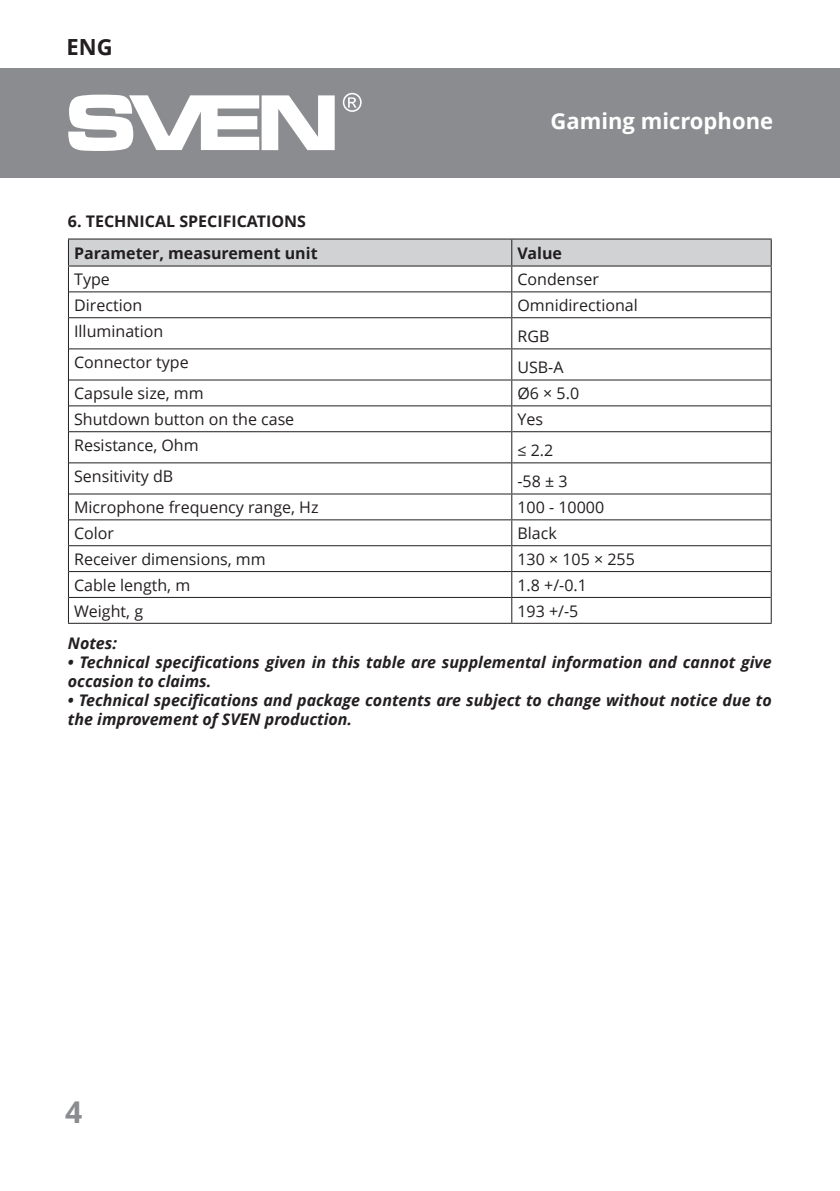
<style>
.page{position:relative;width:840px;height:1191px;background:#fff}
.page>*{position:absolute;margin:0;border:0;box-sizing:border-box;transform-origin:0 0}
.t1{font:700 30px "Open Sans";color:#8a8c8f}
.t2{font:700 22.2px "Open Sans";color:#231f20}
.t3{font:700 22px "Open Sans";color:#fff}
.t4{font:16px "Open Sans";color:#231f20}
.t5{font:italic 700 16px/19px "Open Sans";color:#231f20}
.t6{font:700 16px/31.4px "Open Sans";color:#231f20}
</style>
<div class="page">
<div style="left:0;top:68px;width:839px;height:109px;background:#8a8c8f"></div>
<svg style="left:68px;top:95px;width:266px;height:56px"></svg>
<svg style="left:342px;top:93px;width:19px;height:19px"></svg>
<svg style="left:69px;top:318px;width:701px;height:305px"></svg>
<hr style="left:68px;top:238px;width:443px;height:1px;background:#231f20">
<hr style="left:511px;top:238px;width:260px;height:1px;background:#231f20">
<hr style="left:69px;top:348px;width:442px;height:1px;background:#231f20">
<hr style="left:69px;top:379px;width:442px;height:1px;background:#231f20">
<hr style="left:69px;top:405px;width:442px;height:1px;background:#231f20">
<hr style="left:512px;top:405px;width:258px;height:1px;background:#231f20">
<hr style="left:69px;top:431px;width:442px;height:1px;background:#231f20">
<hr style="left:512px;top:431px;width:258px;height:1px;background:#231f20">
<hr style="left:69px;top:462px;width:442px;height:1px;background:#231f20">
<hr style="left:512px;top:462px;width:258px;height:1px;background:#231f20">
<hr style="left:69px;top:493px;width:442px;height:1px;background:#231f20">
<hr style="left:69px;top:519px;width:442px;height:1px;background:#231f20">
<hr style="left:69px;top:545px;width:442px;height:1px;background:#231f20">
<hr style="left:69px;top:571px;width:442px;height:1px;background:#231f20">
<hr style="left:69px;top:597px;width:442px;height:1px;background:#231f20">
<hr style="left:68px;top:318px;width:1px;height:31px;background:#231f20">
<hr style="left:68px;top:349px;width:1px;height:31px;background:#231f20">
<svg style="left:68px;top:380px;width:1px;height:52px"></svg>
<hr style="left:68px;top:432px;width:1px;height:31px;background:#231f20">
<hr style="left:68px;top:463px;width:1px;height:31px;background:#231f20">
<svg style="left:68px;top:494px;width:1px;height:129px"></svg>
<hr style="left:68px;top:623px;width:443px;height:1px;background:#231f20">
<svg style="left:68px;top:239px;width:703px;height:79px"></svg>
<svg style="left:511px;top:380px;width:1px;height:52px"></svg>
<svg style="left:770px;top:380px;width:1px;height:52px"></svg>
<hr style="left:511px;top:432px;width:1px;height:31px;background:#231f20">
<hr style="left:770px;top:432px;width:1px;height:31px;background:#231f20">
<hr style="left:511px;top:463px;width:1px;height:30px;background:#231f20">
<hr style="left:770px;top:463px;width:1px;height:31px;background:#231f20">
<svg style="left:511px;top:494px;width:1px;height:129px"></svg>
<svg style="left:770px;top:494px;width:1px;height:129px"></svg>
<hr style="left:511px;top:623px;width:260px;height:1px;background:#231f20">
<hr style="left:511px;top:493px;width:259px;height:1px;background:#231f20">
<hr style="left:511px;top:519px;width:259px;height:1px;background:#231f20">
<hr style="left:511px;top:545px;width:259px;height:1px;background:#231f20">
<hr style="left:511px;top:571px;width:259px;height:1px;background:#231f20">
<hr style="left:511px;top:597px;width:259px;height:1px;background:#231f20">
<hr style="left:511px;top:317px;width:259px;height:1px;background:#231f20">
<hr style="left:511px;top:348px;width:259px;height:1px;background:#231f20">
<hr style="left:511px;top:379px;width:259px;height:1px;background:#231f20">
<hr style="left:511px;top:318px;width:1px;height:30px;background:#231f20">
<hr style="left:770px;top:318px;width:1px;height:31px;background:#231f20">
<hr style="left:511px;top:349px;width:1px;height:30px;background:#231f20">
<hr style="left:770px;top:349px;width:1px;height:31px;background:#231f20">
<h2 class="t2" style="left:66px;top:32px;width:48px">ENG</h2>
<p class="t6" style="left:74px;top:205px;width:245px;text-indent:-6px">6. TECHNICAL SPECIFICATIONS<br>Parameter, measurement unit</p>
<h3 class="t3" style="left:550px;top:105px;width:224px">Gaming microphone</h3>
<p class="t6" style="left:517px;top:237px;width:46px">Value</p>
<p class="t4" style="left:74px;top:268px;width:37px">Type</p>
<p class="t4" style="left:517px;top:268px;width:83px">Condenser</p>
<p class="t4" style="left:74px;top:294px;width:70px">Direction</p>
<p class="t4" style="left:517px;top:294px;width:122px">Omnidirectional</p>
<p class="t4" style="left:74px;top:320px;width:91px">Illumination</p>
<p class="t4" style="left:517px;top:325px;width:33px">RGB</p>
<p class="t4" style="left:74px;top:351px;width:116px">Connector type</p>
<p class="t4" style="left:517px;top:356px;width:48px">USB-A</p>
<p class="t4" style="left:74px;top:382px;width:131px">Capsule size, mm</p>
<p class="t4" style="left:517px;top:382px;width:63px">Ø6 × 5.0</p>
<p class="t4" style="left:74px;top:408px;width:221px">Shutdown button on the case</p>
<p class="t4" style="left:517px;top:408px;width:27px">Yes</p>
<p class="t4" style="left:74px;top:434px;width:126px">Resistance, Ohm</p>
<p class="t4" style="left:517px;top:439px;width:37px">≤ 2.2</p>
<p class="t4" style="left:74px;top:465px;width:101px">Sensitivity dB</p>
<p class="t4" style="left:517px;top:470px;width:52px">-58 ± 3</p>
<p class="t4" style="left:74px;top:496px;width:246px">Microphone frequency range, Hz</p>
<p class="t4" style="left:517px;top:496px;width:88px">100 - 10000</p>
<p class="t4" style="left:74px;top:522px;width:41px">Color</p>
<p class="t4" style="left:517px;top:522px;width:41px">Black</p>
<p class="t4" style="left:74px;top:548px;width:193px">Receiver dimensions, mm</p>
<p class="t4" style="left:517px;top:548px;width:119px">130 × 105 × 255</p>
<p class="t4" style="left:74px;top:574px;width:118px">Cable length, m</p>
<p class="t4" style="left:517px;top:574px;width:71px">1.8 +/-0.1</p>
<p class="t4" style="left:74px;top:600px;width:70px">Weight, g</p>
<p class="t4" style="left:517px;top:600px;width:62px">193 +/-5</p>
<p class="t5" style="left:68px;top:633px;width:51px">Notes:</p>
<p class="t5" style="left:68px;top:652px;width:704px">• Technical specifications given in this table are supplemental information and cannot give occasion to claims.</p>
<p class="t5" style="left:68px;top:690px;width:704px">• Technical specifications and package contents are subject to change without notice due to the improvement of SVEN production.</p>
<h1 class="t1" style="left:65px;top:1090px;width:19px">4</h1>
</div>
